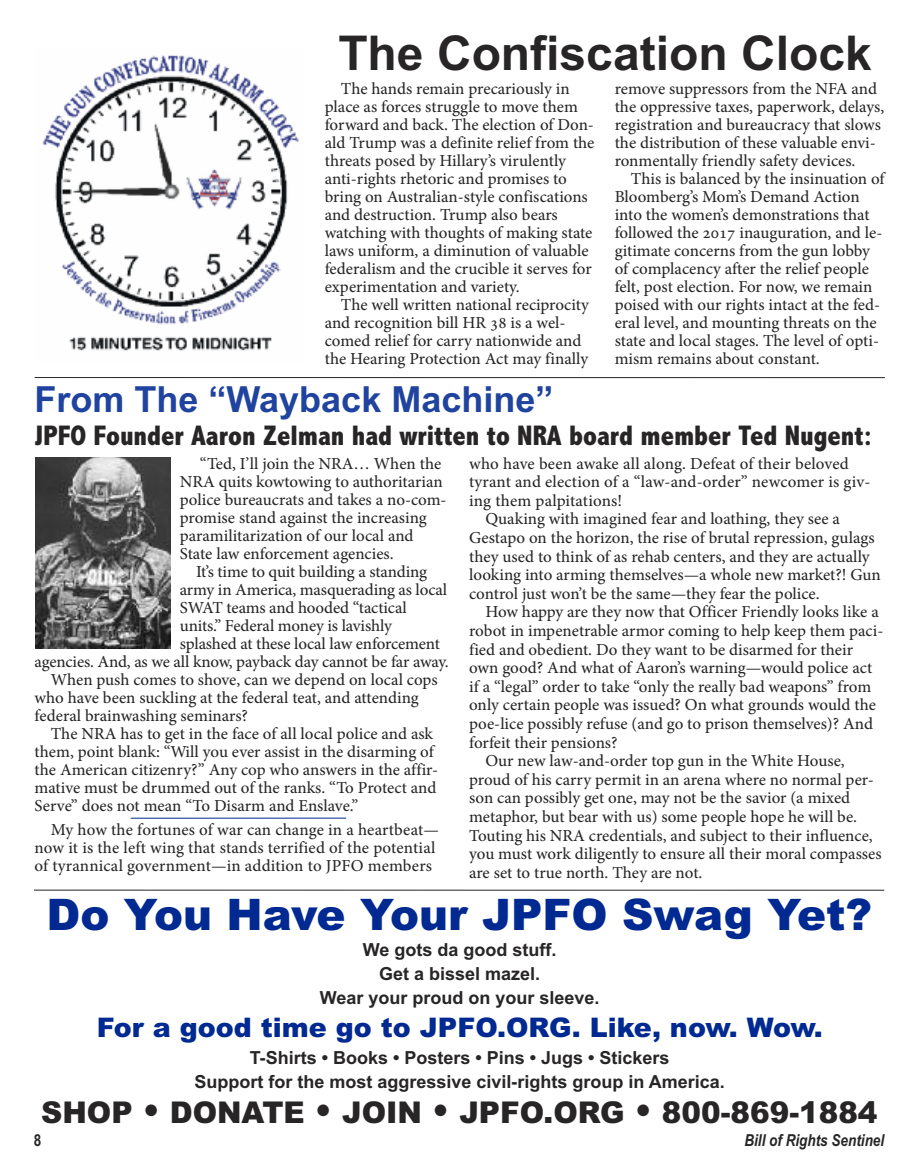
<style>
.page{position:relative;width:918px;height:1161px;background:#fff}
.page>*{position:absolute;margin:0;border:0;box-sizing:border-box;transform-origin:0 0}
.t1{font:700 48px "Arial";color:#272526}
.t2{font:900 43.5px "Arial";color:#002991}
.t3{font:700 36px "Arial";color:#1f439e}
.t4{font:900 30px "Arial";color:#272526}
.t5{font:800 condensed 28.5px "Abadi";color:#272526}
.t6{font:900 27px "Arial";color:#002991}
.t7{font:700 18px/24px "Arial";color:#272526;text-align:center}
.t8{font:16.5px/18px "Adobe Hebrew";color:#272526}
.t9{font:italic 700 16.5px "Arial Narrow";color:#272526}
.t10{font:700 16.5px "Arial Narrow";color:#272526}
.s1{font-size:36px}
</style>
<div class="page">
<img style="left:42px;top:55px;width:257px;height:296px">
<hr style="left:35px;top:377px;width:850px;height:1px;background:#272526">
<hr style="left:34px;top:890px;width:850px;height:1px;background:#272526">
<hr style="left:131px;top:818px;width:215px;height:1px;background:#002991">
<img style="left:36px;top:457px;width:135px;height:192px">
<h1 class="t1" style="left:338px;top:25px;width:535px">The Confiscation Clock</h1>
<p class="t8" style="left:325px;top:81px;width:271px;text-indent:16px">The hands remain precariously in place as forces struggle to move them forward and back. The election of Don&shy;ald Trump was a definite relief from the threats posed by Hillary’s virulently anti-rights rhetoric and promises to bring on Australian-style confiscations and destruction. Trump also bears watching with thoughts of making state laws uniform, a diminution of valuable federalism and the crucible it serves for experimentation and variety.</p>
<p class="t8" style="left:325px;top:297px;width:266px;text-indent:16px">The well written national reciprocity and recognition bill HR 38 is a wel&shy;comed relief for carry nationwide and the Hearing Protection Act may finally</p>
<p class="t8" style="left:615px;top:81px;width:271px">remove suppressors from the NFA and the oppressive taxes, paperwork, delays, registration and bureaucracy that slows the distribution of these valuable envi&shy;ronmentally friendly safety devices.</p>
<p class="t8" style="left:615px;top:171px;width:272px;text-indent:16px">This is balanced by the insinuation of Bloomberg’s Mom’s Demand Action into the women’s demonstrations that followed the 2017 inauguration, and le&shy;gitimate concerns from the gun lobby of complacency after the relief people felt, post election. For now, we remain poised with our rights intact at the fed&shy;eral level, and mounting threats on the state and local stages. The level of opti&shy;mism remains about constant.</p>
<h3 class="t3" style="left:35px;top:378px;width:520px">From The “Wayback Machine”</h3>
<h3 class="t5" style="left:35px;top:418px;width:839px">JPFO Founder Aaron Zelman had written to NRA board member Ted Nugent:</h3>
<p class="t8" style="left:180px;top:456px;width:268px;text-indent:20px">“Ted, I’ll join the NRA… When the NRA quits kowtowing to authoritarian police bureaucrats and takes a no-com&shy;promise stand against the increasing paramilitarization of our local and State law enforcement agencies.</p>
<p class="t8" style="left:196px;top:564px;width:233px">It’s time to quit building a standing</p>
<p class="t8" style="left:180px;top:582px;width:269px">army in America, masquerading as local</p>
<p class="t8" style="left:180px;top:600px;width:228px">SWAT teams and hooded “tactical</p>
<p class="t8" style="left:180px;top:618px;width:214px">units.” Federal money is lavishly</p>
<p class="t8" style="left:180px;top:636px;width:262px">splashed at these local law enforcement</p>
<p class="t8" style="left:35px;top:654px;width:416px">agencies. And, as we all know, payback day cannot be far away.</p>
<p class="t8" style="left:51px;top:672px;width:389px">When push comes to shove, can we depend on local cops</p>
<p class="t8" style="left:35px;top:690px;width:386px">who have been suckling at the federal teat, and attending</p>
<p class="t8" style="left:35px;top:708px;width:215px">federal brainwashing seminars?</p>
<p class="t8" style="left:51px;top:726px;width:384px">The NRA has to get in the face of all local police and ask</p>
<p class="t8" style="left:35px;top:744px;width:401px">them, point blank: “Will you ever assist in the disarming of</p>
<p class="t8" style="left:35px;top:762px;width:405px">the American citizenry?” Any cop who answers in the affir-</p>
<p class="t8" style="left:35px;top:780px;width:403px">mative must be drummed out of the ranks. “To Protect and</p>
<p class="t8" style="left:35px;top:798px;width:325px">Serve” does not mean “To Disarm and Enslave.”</p>
<p class="t8" style="left:35px;top:822px;width:406px;text-indent:16px">My how the fortunes of war can change in a heartbeat— now it is the left wing that stands terrified of the potential of tyrannical government—in addition to JPFO members</p>
<p class="t8" style="left:469px;top:456px;width:381px">who have been awake all along. Defeat of their beloved</p>
<p class="t8" style="left:469px;top:474px;width:403px">tyrant and election of a “law-and-order” newcomer is giv-</p>
<p class="t8" style="left:469px;top:493px;width:155px">ing them palpitations!</p>
<p class="t8" style="left:485px;top:512px;width:356px">Quaking with imagined fear and loathing, they see a</p>
<p class="t8" style="left:469px;top:530px;width:407px">Gestapo on the horizon, the rise of brutal repression, gulags</p>
<p class="t8" style="left:469px;top:549px;width:402px">they used to think of as rehab centers, and they are actually</p>
<p class="t8" style="left:469px;top:567px;width:413px">looking into arming themselves—a whole new market?! Gun</p>
<p class="t8" style="left:469px;top:586px;width:352px">control just won’t be the same—they fear the police.</p>
<p class="t8" style="left:485px;top:605px;width:395px">How happy are they now that Officer Friendly looks like a</p>
<p class="t8" style="left:469px;top:623px;width:416px">robot in impenetrable armor coming to help keep them paci-</p>
<p class="t8" style="left:469px;top:642px;width:385px">fied and obedient. Do they want to be disarmed for their</p>
<p class="t8" style="left:469px;top:660px;width:405px">own good? And what of Aaron’s warning—would police act</p>
<p class="t8" style="left:469px;top:679px;width:404px">if a “legal” order to take “only the really bad weapons” from</p>
<p class="t8" style="left:469px;top:698px;width:408px">only certain people was issued? On what grounds would the</p>
<p class="t8" style="left:469px;top:716px;width:405px">poe-lice possibly refuse (and go to prison themselves)? And</p>
<p class="t8" style="left:469px;top:735px;width:150px">forfeit their pensions?</p>
<p class="t8" style="left:485px;top:753px;width:361px">Our new law-and-order top gun in the White House,</p>
<p class="t8" style="left:469px;top:772px;width:406px">proud of his carry permit in an arena where no normal per-</p>
<p class="t8" style="left:469px;top:791px;width:383px">son can possibly get one, may not be the savior (a mixed</p>
<p class="t8" style="left:469px;top:809px;width:389px">metaphor, but bear with us) some people hope he will be.</p>
<p class="t8" style="left:469px;top:828px;width:405px">Touting his NRA credentials, and subject to their influence,</p>
<p class="t8" style="left:469px;top:846px;width:414px">you must work diligently to ensure all their moral compasses</p>
<p class="t8" style="left:469px;top:865px;width:235px">are set to true north. They are not.</p>
<h2 class="t2" style="left:47px;top:889px;width:827px">Do You Have Your JPFO Swag Yet?</h2>
<p class="t7" style="left:320px;top:937px;width:281px">We gots da good stuff.<br>Get a bissel mazel.<br>Wear your proud on your sleeve.</p>
<h3 class="t6" style="left:97px;top:1012px;width:728px">For a good time go to JPFO.ORG. Like, now. Wow.</h3>
<p class="t7" style="left:194px;top:1046px;width:532px">T-Shirts • Books • Posters • Pins • Jugs • Stickers<br>Support for the most aggressive civil-rights group in America.</p>
<h3 class="t4" style="left:41px;top:1095px;width:838px">SHOP <span class="s1">•</span> DONATE <span class="s1">•</span> JOIN <span class="s1">•</span> JPFO.ORG <span class="s1">•</span> 800-869-1884</h3>
<p class="t10" style="left:34px;top:1131px;width:9px">8</p>
<p class="t9" style="left:744px;top:1131px;width:141px">Bill of Rights Sentinel</p>
</div>
